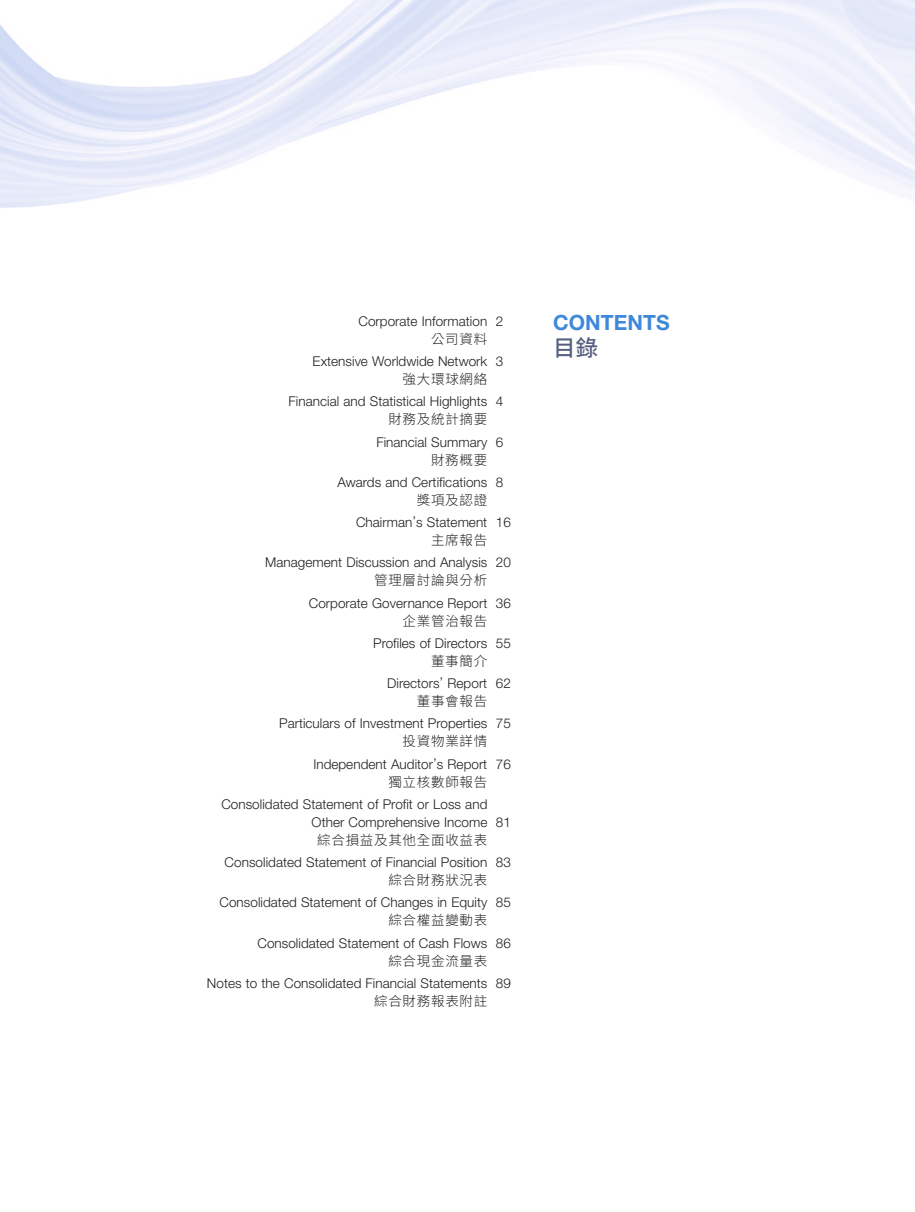
<style>
.page{position:relative;width:915px;height:1212px;background:#fff}
.page>*{position:absolute;margin:0;border:0;box-sizing:border-box;transform-origin:0 0}
.t1{font:500 22.5px "Source Han Sans TC";color:#566080}
.t2{font:700 21px "Helvetica Neue LT Std";letter-spacing:.005em;color:#3f88da}
.Body_Text{font:300 13.5px/18px "Helvetica Neue LT Std";letter-spacing:.005em;color:#231f20;text-align:right}
.Body_Text-2{font:300 13.5px "Source Han Sans TC";letter-spacing:.055em;color:#231f20}
</style>
<div class="page">
<p class="Body_Text" style="left:358px;top:312px;width:130px">Corporate Information</p>
<p class="Body_Text" style="left:495px;top:312px;width:9px">2</p>
<p class="Body_Text-2" style="left:431px;top:331px;width:58px">公司資料</p>
<p class="Body_Text" style="left:312px;top:352px;width:176px">Extensive Worldwide Network</p>
<p class="Body_Text" style="left:495px;top:352px;width:9px">3</p>
<p class="Body_Text-2" style="left:402px;top:371px;width:86px">強大環球網絡</p>
<p class="Body_Text" style="left:288px;top:392px;width:200px">Financial and Statistical Highlights</p>
<p class="Body_Text" style="left:495px;top:392px;width:9px">4</p>
<p class="Body_Text-2" style="left:388px;top:412px;width:100px">財務及統計摘要</p>
<p class="Body_Text" style="left:376px;top:432px;width:112px">Financial Summary</p>
<p class="Body_Text" style="left:495px;top:432px;width:9px">6</p>
<p class="Body_Text-2" style="left:431px;top:452px;width:58px">財務概要</p>
<p class="Body_Text" style="left:337px;top:473px;width:151px">Awards and Certifications</p>
<p class="Body_Text" style="left:495px;top:473px;width:9px">8</p>
<p class="Body_Text-2" style="left:416px;top:492px;width:72px">獎項及認證</p>
<p class="Body_Text" style="left:356px;top:513px;width:133px">Chairman’s Statement</p>
<p class="Body_Text" style="left:495px;top:513px;width:17px">16</p>
<p class="Body_Text-2" style="left:431px;top:532px;width:58px">主席報告</p>
<p class="Body_Text" style="left:265px;top:553px;width:223px">Management Discussion and Analysis</p>
<p class="Body_Text" style="left:495px;top:553px;width:17px">20</p>
<p class="Body_Text-2" style="left:374px;top:573px;width:115px">管理層討論與分析</p>
<p class="Body_Text" style="left:309px;top:593px;width:180px">Corporate Governance Report</p>
<p class="Body_Text" style="left:495px;top:593px;width:17px">36</p>
<p class="Body_Text-2" style="left:402px;top:613px;width:86px">企業管治報告</p>
<p class="Body_Text" style="left:373px;top:634px;width:116px">Profiles of Directors</p>
<p class="Body_Text" style="left:495px;top:634px;width:17px">55</p>
<p class="Body_Text-2" style="left:431px;top:653px;width:58px">董事簡介</p>
<p class="Body_Text" style="left:387px;top:674px;width:102px">Directors’ Report</p>
<p class="Body_Text" style="left:495px;top:674px;width:17px">62</p>
<p class="Body_Text-2" style="left:416px;top:693px;width:72px">董事會報告</p>
<p class="Body_Text" style="left:279px;top:714px;width:210px">Particulars of Investment Properties</p>
<p class="Body_Text" style="left:495px;top:714px;width:17px">75</p>
<p class="Body_Text-2" style="left:402px;top:734px;width:86px">投資物業詳情</p>
<p class="Body_Text" style="left:313px;top:754px;width:175px">Independent Auditor’s Report</p>
<p class="Body_Text" style="left:495px;top:754px;width:17px">76</p>
<p class="Body_Text-2" style="left:388px;top:774px;width:100px">獨立核數師報告</p>
<p class="Body_Text" style="left:221px;top:795px;width:267px">Consolidated Statement of Profit or Loss and<br>Other Comprehensive Income</p>
<p class="Body_Text" style="left:495px;top:813px;width:17px">81</p>
<p class="Body_Text-2" style="left:317px;top:832px;width:171px">綜合損益及其他全面收益表</p>
<p class="Body_Text" style="left:224px;top:853px;width:264px">Consolidated Statement of Financial Position</p>
<p class="Body_Text" style="left:495px;top:853px;width:17px">83</p>
<p class="Body_Text-2" style="left:388px;top:872px;width:100px">綜合財務狀況表</p>
<p class="Body_Text" style="left:219px;top:893px;width:269px">Consolidated Statement of Changes in Equity</p>
<p class="Body_Text" style="left:495px;top:893px;width:17px">85</p>
<p class="Body_Text-2" style="left:388px;top:913px;width:100px">綜合權益變動表</p>
<p class="Body_Text" style="left:257px;top:933px;width:231px">Consolidated Statement of Cash Flows</p>
<p class="Body_Text" style="left:495px;top:933px;width:17px">86</p>
<p class="Body_Text-2" style="left:388px;top:953px;width:100px">綜合現金流量表</p>
<p class="Body_Text" style="left:207px;top:974px;width:282px">Notes to the Consolidated Financial Statements</p>
<p class="Body_Text" style="left:495px;top:974px;width:17px">89</p>
<p class="Body_Text-2" style="left:374px;top:993px;width:115px">綜合財務報表附註</p>
<p class="t2" style="left:553px;top:309px;width:118px">CONTENTS</p>
<p class="t1" style="left:553px;top:335px;width:47px">目錄</p>
</div>
